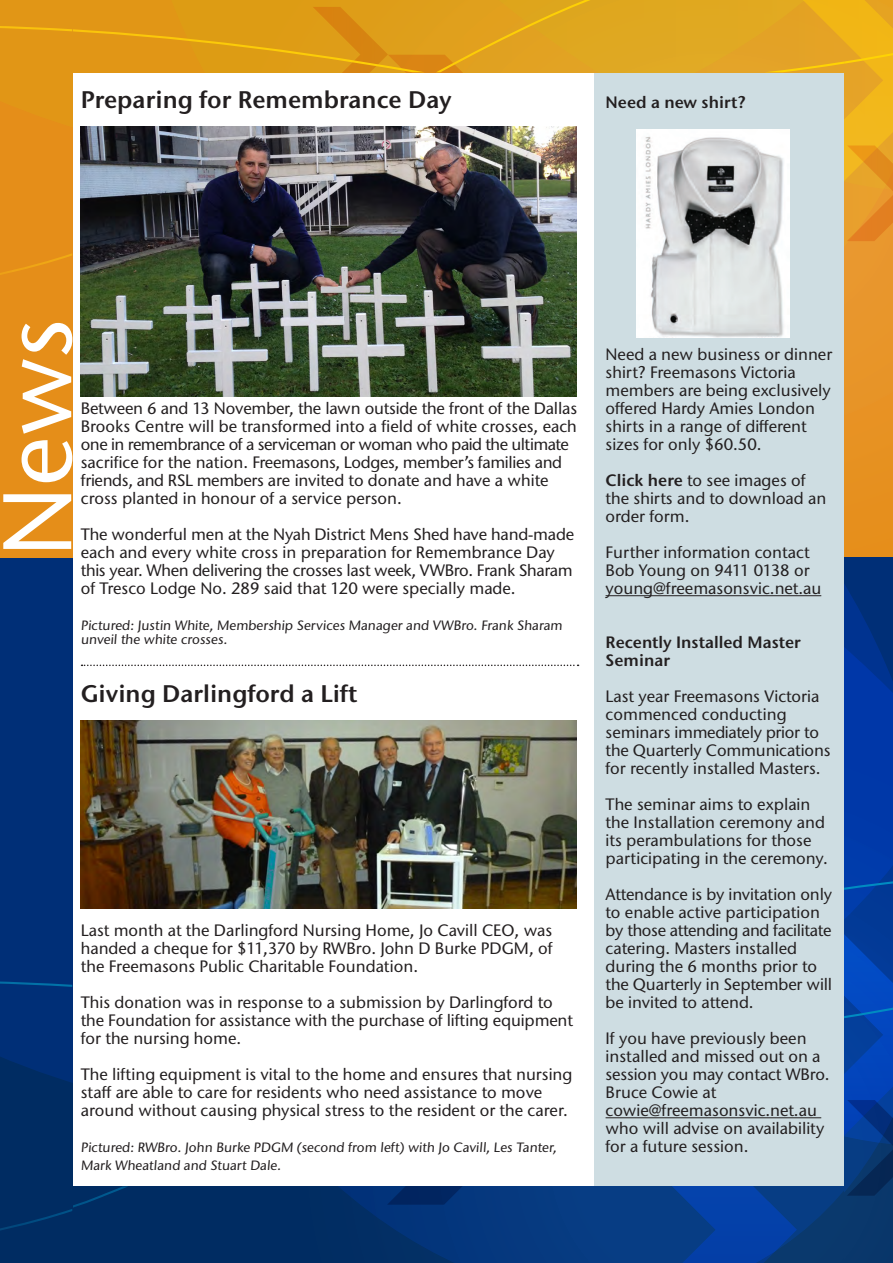
<style>
.page{position:relative;width:893px;height:1263px;background:#fff}
.page>*{position:absolute;margin:0;border:0;box-sizing:border-box;transform-origin:0 0}
.Heading{font:500 97.05px "Stone Sans ITC Std";color:#fff}
.Heading-2{font:600 24px "Stone Sans ITC Std";color:#231f20}
.Body{font:500 16.5px/18px "Stone Sans ITC Std";color:#231f20}
.Heading-3{font:500 16.5px/18px "Stone Sans ITC Std";letter-spacing:-.01em;color:#231f20}
.Body-2{font:600 16.5px/18px "Stone Sans ITC Std";color:#231f20}
.Body-3{font:500 13.5px/13.5px "Stone Sans ITC Std";color:#231f20}
.s1{font-weight:600}
</style>
<div class="page">
<div style="left:595px;top:41px;width:249px;height:1166px;background:#cedde2"></div>
<div style="left:0;top:1186px;width:893px;height:77px;background:#002c62"></div>
<svg style="left:338px;top:1186px;width:506px;height:77px;fill:#04377b"></svg>
<svg style="left:387px;top:1186px;width:156px;height:19px"></svg>
<svg style="left:574px;top:1186px;width:223px;height:77px;background:#063e90"></svg>
<div style="left:844px;top:0;width:49px;height:590px;background:#e6901f"></div>
<div style="left:0;top:0;width:72px;height:865px;background:#e58e19"></div>
<svg style="left:0;top:0;width:893px;height:419px"></svg>
<svg style="left:844px;top:557px;width:49px;height:706px;background:#023997"></svg>
<div style="left:0;top:558px;width:72px;height:705px;background:#002c62"></div>
<svg style="left:0;top:1186px;width:128px;height:45px"></svg>
<div style="left:0;top:558px;width:72px;height:525px;background:#002f77"></div>
<svg style="left:82px;top:665px;width:497px;height:1px"></svg>
<hr style="left:606px;top:595px;width:215px;height:1px;background:#231f20">
<hr style="left:606px;top:1117px;width:215px;height:1px;background:#231f20">
<img style="left:637px;top:130px;width:152px;height:207px">
<img style="left:80px;top:126px;width:497px;height:270px">
<img style="left:81px;top:720px;width:496px;height:189px">
<p class="Heading-2" style="left:81px;top:85px;width:372px">Preparing for Remembrance Day</p>
<p class="Body-2" style="left:606px;top:93px;width:142px">Need a new shirt?</p>
<p class="Heading" style="left:-22px;top:557px;width:240px;rotate:-90deg">News</p>
<p class="Heading-3" style="left:81px;top:399px;width:498px">Between 6 and 13 November, the lawn outside the front of the Dallas Brooks Centre will be transformed into a field of white crosses, each one in remembrance of a serviceman or woman who paid the ultimate sacrifice for the nation. Freemasons, Lodges, member’s families and friends, and RSL members are invited to donate and have a white cross planted in honour of a service person.</p>
<p class="Heading-3" style="left:81px;top:525px;width:495px">The wonderful men at the Nyah District Mens Shed have hand-made each and every white cross in preparation for Remembrance Day this year. When delivering the crosses last week, VWBro. Frank Sharam of Tresco Lodge No. 289 said that 120 were specially made.</p>
<p class="Body-3" style="left:81px;top:618px;width:485px">Pictured: Justin White, Membership Services Manager and VWBro. Frank Sharam unveil the white crosses.</p>
<p class="Heading-2" style="left:81px;top:679px;width:278px">Giving Darlingford a Lift</p>
<p class="Body" style="left:81px;top:921px;width:473px;text-align:justify">Last month at the Darlingford Nursing Home, Jo Cavill CEO, was handed a cheque for $11,370 by RWBro. John D Burke PDGM, of the Freemasons Public Charitable Foundation.</p>
<p class="Body" style="left:81px;top:993px;width:494px">This donation was in response to a submission by Darlingford to the Foundation for assistance with the purchase of lifting equipment for the nursing home.</p>
<p class="Body" style="left:81px;top:1065px;width:493px">The lifting equipment is vital to the home and ensures that nursing staff are able to care for residents who need assistance to move around without causing physical stress to the resident or the carer.</p>
<p class="Body-3" style="left:81px;top:1138px;width:479px;line-height:18px">Pictured: RWBro. John Burke PDGM (second from left) with Jo Cavill, Les Tanter,<br>Mark Wheatland and Stuart Dale.</p>
<p class="Body" style="left:606px;top:345px;width:228px">Need a new business or dinner shirt? Freemasons Victoria members are being exclusively offered Hardy Amies London shirts in a range of different sizes for only $60.50.</p>
<p class="Body" style="left:606px;top:471px;width:222px"><span class="s1">Click here</span> to see images of the shirts and to download an order form.</p>
<p class="Body" style="left:606px;top:543px;width:217px">Further information contact<br>Bob Young on 9411 0138 or young@freemasonsvic.net.au</p>
<p class="Body-2" style="left:606px;top:633px;width:197px">Recently Installed Master<br>Seminar</p>
<p class="Body" style="left:606px;top:687px;width:227px">Last year Freemasons Victoria commenced conducting seminars immediately prior to the Quarterly Communications for recently installed Masters.</p>
<p class="Body" style="left:606px;top:795px;width:224px">The seminar aims to explain the Installation ceremony and its perambulations for those participating in the ceremony.</p>
<p class="Body" style="left:606px;top:885px;width:228px">Attendance is by invitation only to enable active participation by those attending and facilitate catering. Masters installed during the 6 months prior to the Quarterly in September will be invited to attend.</p>
<p class="Body" style="left:606px;top:1029px;width:226px">If you have previously been installed and missed out on a session you may contact WBro.<br>Bruce Cowie at cowie@freemasonsvic.net.au who will advise on availability for a future session.</p>
</div>
